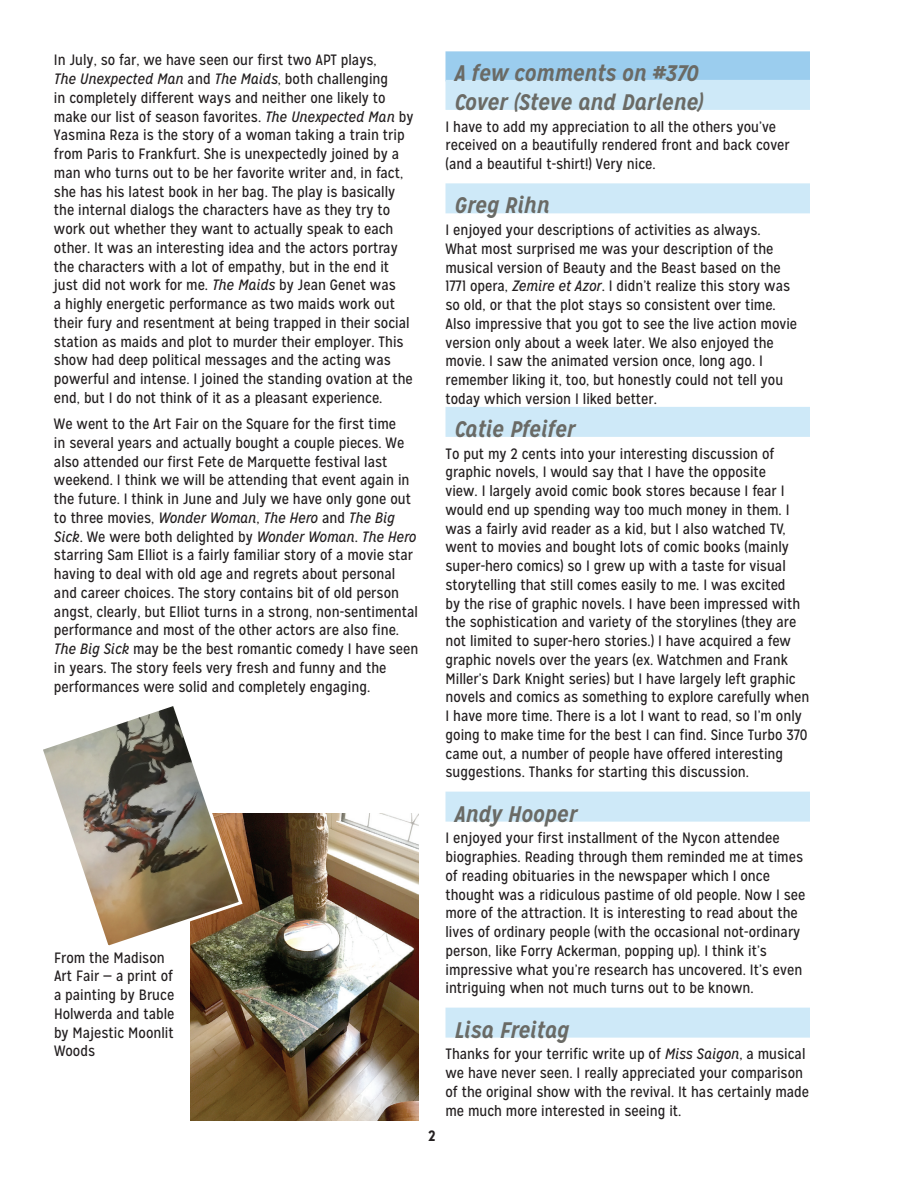
<style>
.page{position:relative;width:918px;height:1188px;background:#fff}
.page>*{position:absolute;margin:0;border:0;box-sizing:border-box;transform-origin:0 0}
.t1{font:italic 700 22.5px/28.5px "Mission Gothic";color:#6a6a65}
.t2{font:15px/18.8px "Mission Gothic";color:#231f20}
.t3{font:700 15px "Mission Gothic";color:#231f20}
.s1{font-style:italic}
</style>
<div class="page">
<img style="left:190px;top:813px;width:228px;height:307px">
<svg style="left:43px;top:706px;width:201px;height:245px"></svg>
<div style="left:446px;top:51px;width:364px;height:30px;background:#9bcdee"></div>
<div style="left:446px;top:80px;width:364px;height:30px;background:#cee9f8"></div>
<div style="left:446px;top:183px;width:364px;height:30px;background:#cee9f8"></div>
<div style="left:446px;top:407px;width:364px;height:30px;background:#cee9f8"></div>
<div style="left:446px;top:792px;width:364px;height:30px;background:#cee9f8"></div>
<div style="left:446px;top:1008px;width:364px;height:30px;background:#cee9f8"></div>
<p class="t2" style="left:54px;top:51px;width:361px">In July, so far, we have seen our first two APT plays,<br><span class="s1">The Unexpected Man</span> and <span class="s1">The Maids</span>, both challenging<br>in completely different ways and neither one likely to make our list of season favorites. <span class="s1">The Unexpected Man</span> by Yasmina Reza is the story of a woman taking a train trip from Paris to Frankfurt. She is unexpectedly joined by a man who turns out to be her favorite writer and, in fact, she has his latest book in her bag. The play is basically the internal dialogs the characters have as they try to work out whether they want to actually speak to each other. It was an interesting idea and the actors portray the characters with a lot of empathy, but in the end it just did not work for me. <span class="s1">The Maids</span> by Jean Genet was<br>a highly energetic performance as two maids work out their fury and resentment at being trapped in their social station as maids and plot to murder their employer. This show had deep political messages and the acting was powerful and intense. I joined the standing ovation at the end, but I do not think of it as a pleasant experience.</p>
<p class="t2" style="left:54px;top:415px;width:366px">We went to the Art Fair on the Square for the first time<br>in several years and actually bought a couple pieces. We also attended our first Fete de Marquette festival last weekend. I think we will be attending that event again in the future. I think in June and July we have only gone out to three movies, <span class="s1">Wonder Woman</span>, <span class="s1">The Hero</span> and <span class="s1">The Big Sick</span>. We were both delighted by <span class="s1">Wonder Woman</span>. <span class="s1">The Hero </span>starring Sam Elliot is a fairly familiar story of a movie star having to deal with old age and regrets about personal and career choices. The story contains bit of old person angst, clearly, but Elliot turns in a strong, non-sentimental performance and most of the other actors are also fine.<br><span class="s1">The Big Sick</span> may be the best romantic comedy I have seen in years. The story feels very fresh and funny and the performances were solid and completely engaging.</p>
<p class="t2" style="left:54px;top:948px;width:122px">From the Madison<br>Art Fair — a print of a painting by Bruce<br>Holwerda and table by Majestic Moonlit<br>Woods</p>
<p class="t3" style="left:428px;top:1126px;width:9px">2</p>
<h1 class="t1" style="left:454px;top:59px;width:251px">A few comments on #370<br>Cover (Steve and Darlene)</h1>
<p class="t2" style="left:446px;top:117px;width:346px">I have to add my appreciation to all the others you’ve received on a beautifully rendered front and back cover (and a beautiful t-shirt!) Very nice.</p>
<h1 class="t1" style="left:454px;top:191px;width:97px">Greg Rihn</h1>
<p class="t2" style="left:446px;top:221px;width:353px">I enjoyed your descriptions of activities as always.<br>What most surprised me was your description of the musical version of Beauty and the Beast based on the 1771 opera, <span class="s1">Zemire et Azor</span>. I didn’t realize this story was so old, or that the plot stays so consistent over time.<br>Also impressive that you got to see the live action movie version only about a week later. We also enjoyed the movie. I saw the animated version once, long ago. I remember liking it, too, but honestly could not tell you today which version I liked better.</p>
<h1 class="t1" style="left:454px;top:415px;width:122px">Catie Pfeifer</h1>
<p class="t2" style="left:446px;top:444px;width:365px">To put my 2 cents into your interesting discussion of graphic novels, I would say that I have the opposite<br>view. I largely avoid comic book stores because I fear I would end up spending way too much money in them. I was a fairly avid reader as a kid, but I also watched TV, went to movies and bought lots of comic books (mainly super-hero comics) so I grew up with a taste for visual storytelling that still comes easily to me. I was excited<br>by the rise of graphic novels. I have been impressed with the sophistication and variety of the storylines (they are not limited to super-hero stories.) I have acquired a few graphic novels over the years (ex. Watchmen and Frank Miller’s Dark Knight series) but I have largely left graphic novels and comics as something to explore carefully when I have more time. There is a lot I want to read, so I’m only going to make time for the best I can find. Since Turbo 370 came out, a number of people have offered interesting suggestions. Thanks for starting this discussion.</p>
<h1 class="t1" style="left:454px;top:799px;width:124px">Andy Hooper</h1>
<p class="t2" style="left:446px;top:829px;width:361px">I enjoyed your first installment of the Nycon attendee biographies. Reading through them reminded me at times of reading obituaries in the newspaper which I once thought was a ridiculous pastime of old people. Now I see more of the attraction. It is interesting to read about the lives of ordinary people (with the occasional not-ordinary person, like Forry Ackerman, popping up). I think it’s impressive what you’re research has uncovered. It’s even intriguing when not much turns out to be known.</p>
<h1 class="t1" style="left:454px;top:1015px;width:116px">Lisa Freitag</h1>
<p class="t2" style="left:446px;top:1045px;width:365px">Thanks for your terrific write up of <span class="s1">Miss Saigon</span>, a musical we have never seen. I really appreciated your comparison of the original show with the revival. It has certainly made me much more interested in seeing it.</p>
</div>
